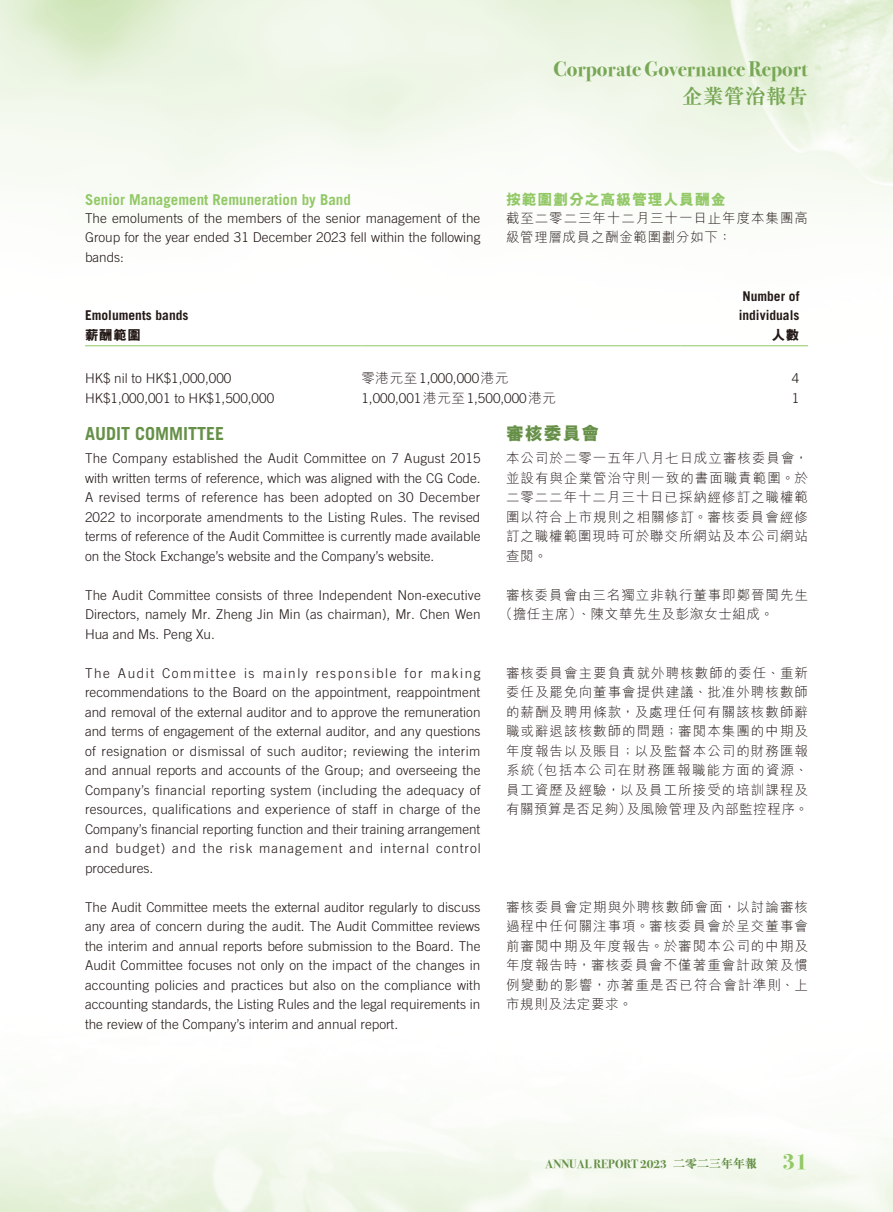
<style>
.page{position:relative;width:893px;height:1212px;background:#fff}
.page>*{position:absolute;margin:0;border:0;box-sizing:border-box;transform-origin:0 0}
.t1{font:700 21px "Bodoni Svty Two ITCTT";color:#78a755}
.t2{font:700 21px "M Sung HK";color:#78a755}
.t3{font:700 18px "Trade Gothic LT Std";color:#669048}
.t4{font:800 18px "M Hei HK";letter-spacing:.05em;color:#669048}
.t5{font:700 15px "Trade Gothic LT Std";color:#92c866}
.t6{font:800 15px "M Hei HK";letter-spacing:.05em;color:#92c866}
.t7{font:300 13.5px/19.5px "Trade Gothic LT Std";color:#231916;text-align:justify}
.t8{font:300 13.5px/19.5px "M Hei HK";letter-spacing:.07em;color:#231916;text-align:justify}
.t9{font:700 13.5px/19.5px "Trade Gothic LT Std";color:#231916}
.t10{font:800 13.5px "M Hei HK";letter-spacing:.05em;color:#231916}
.t11{font:700 12px "Bodoni Svty Two ITCTT";color:#669048}
.s1{font-family:"M Hei HK"}
.s2{font-family:"M Sung HK";font-weight:800}
.s3{font-size:22.5px;color:#92c866}
</style>
<div class="page">
<hr style="left:85px;top:345px;width:276px;height:1px;background:#92c866">
<hr style="left:361px;top:345px;width:319px;height:1px;background:#92c866">
<hr style="left:680px;top:345px;width:128px;height:1px;background:#92c866">
<h1 class="t1" style="left:553px;top:52px;width:256px">Corporate Governance Report</h1>
<h1 class="t2" style="left:682px;top:86px;width:127px">企業管治報告</h1>
<p class="t5" style="left:85px;top:190px;width:267px">Senior Management Remuneration by Band</p>
<p class="t7" style="left:85px;top:208px;width:397px">The emoluments of the members of the senior management of the Group for the year ended 31 December 2023 fell within the following bands:</p>
<p class="t9" style="left:85px;top:306px;width:105px">Emoluments bands</p>
<p class="t6" style="left:506px;top:192px;width:221px">按範圍劃分之高級管理人員酬金</p>
<p class="t8" style="left:506px;top:208px;width:303px">截至二零二三年十二月三十一日止年度本集團高級管理層成員之酬金範圍劃分如下：</p>
<p class="t9" style="left:739px;top:286px;width:62px">Number of individuals</p>
<p class="t10" style="left:85px;top:328px;width:58px">薪酬範圍</p>
<p class="t10" style="left:772px;top:328px;width:29px">人數</p>
<p class="t7" style="left:85px;top:369px;width:148px">HK$ nil to HK$1,000,000</p>
<p class="t7" style="left:361px;top:369px;width:149px"><span class="s1">零港元至</span>1,000,000<span class="s1">港元</span></p>
<p class="t7" style="left:792px;top:369px;width:9px">4</p>
<p class="t7" style="left:85px;top:388px;width:191px">HK$1,000,001 to HK$1,500,000</p>
<p class="t7" style="left:361px;top:388px;width:196px">1,000,001<span class="s1">港元至</span>1,500,000<span class="s1">港元</span></p>
<p class="t7" style="left:792px;top:388px;width:9px">1</p>
<h2 class="t3" style="left:85px;top:423px;width:141px">AUDIT COMMITTEE</h2>
<p class="t7" style="left:85px;top:448px;width:397px">The Company established the Audit Committee on 7 August 2015 with written terms of reference, which was aligned with the CG Code.<br>A revised terms of reference has been adopted on 30 December 2022 to incorporate amendments to the Listing Rules. The revised terms of reference of the Audit Committee is currently made available on the Stock Exchange’s website and the Company’s website.</p>
<p class="t7" style="left:85px;top:585px;width:397px">The Audit Committee consists of three Independent Non-executive Directors, namely Mr. Zheng Jin Min (as chairman), Mr. Chen Wen Hua and Ms. Peng Xu.</p>
<p class="t7" style="left:85px;top:663px;width:397px">The Audit Committee is mainly responsible for making recommendations to the Board on the appointment, reappointment and removal of the external auditor and to approve the remuneration and terms of engagement of the external auditor, and any questions of resignation or dismissal of such auditor; reviewing the interim and annual reports and accounts of the Group; and overseeing the Company’s financial reporting system (including the adequacy of resources, qualifications and experience of staff in charge of the Company’s financial reporting function and their training arrangement and budget) and the risk management and internal control procedures.</p>
<p class="t7" style="left:85px;top:897px;width:397px">The Audit Committee meets the external auditor regularly to discuss any area of concern during the audit. The Audit Committee reviews the interim and annual reports before submission to the Board. The Audit Committee focuses not only on the impact of the changes in accounting policies and practices but also on the compliance with accounting standards, the Listing Rules and the legal requirements in the review of the Company’s interim and annual report.</p>
<h2 class="t4" style="left:506px;top:425px;width:95px">審核委員會</h2>
<p class="t8" style="left:506px;top:448px;width:303px">本公司於二零一五年八月七日成立審核委員會，並設有與企業管治守則一致的書面職責範圍。於二零二二年十二月三十日已採納經修訂之職權範圍以符合上市規則之相關修訂。審核委員會經修訂之職權範圍現時可於聯交所網站及本公司網站查閱。</p>
<p class="t8" style="left:499px;top:585px;width:310px;text-indent:7px">審核委員會由三名獨立非執行董事即鄭晉閩先生（擔任主席）、陳文華先生及彭溆女士組成。</p>
<p class="t8" style="left:506px;top:663px;width:304px">審核委員會主要負責就外聘核數師的委任、重新委任及罷免向董事會提供建議、批准外聘核數師的薪酬及聘用條款，及處理任何有關該核數師辭職或辭退該核數師的問題；審閱本集團的中期及年度報告以及賬目；以及監督本公司的財務匯報系統（包括本公司在財務匯報職能方面的資源、員工資歷及經驗，以及員工所接受的培訓課程及有關預算是否足夠）及風險管理及內部監控程序。</p>
<p class="t8" style="left:506px;top:897px;width:303px">審核委員會定期與外聘核數師會面，以討論審核過程中任何關注事項。審核委員會於呈交董事會前審閱中期及年度報告。於審閱本公司的中期及年度報告時，審核委員會不僅著重會計政策及慣例變動的影響，亦著重是否已符合會計準則、上市規則及法定要求。</p>
<p class="t11" style="left:545px;top:1153px;width:264px">ANNUAL REPORT 2023 <span class="s2">二零二三年年報</span> <span class="s3">31</span></p>
</div>
